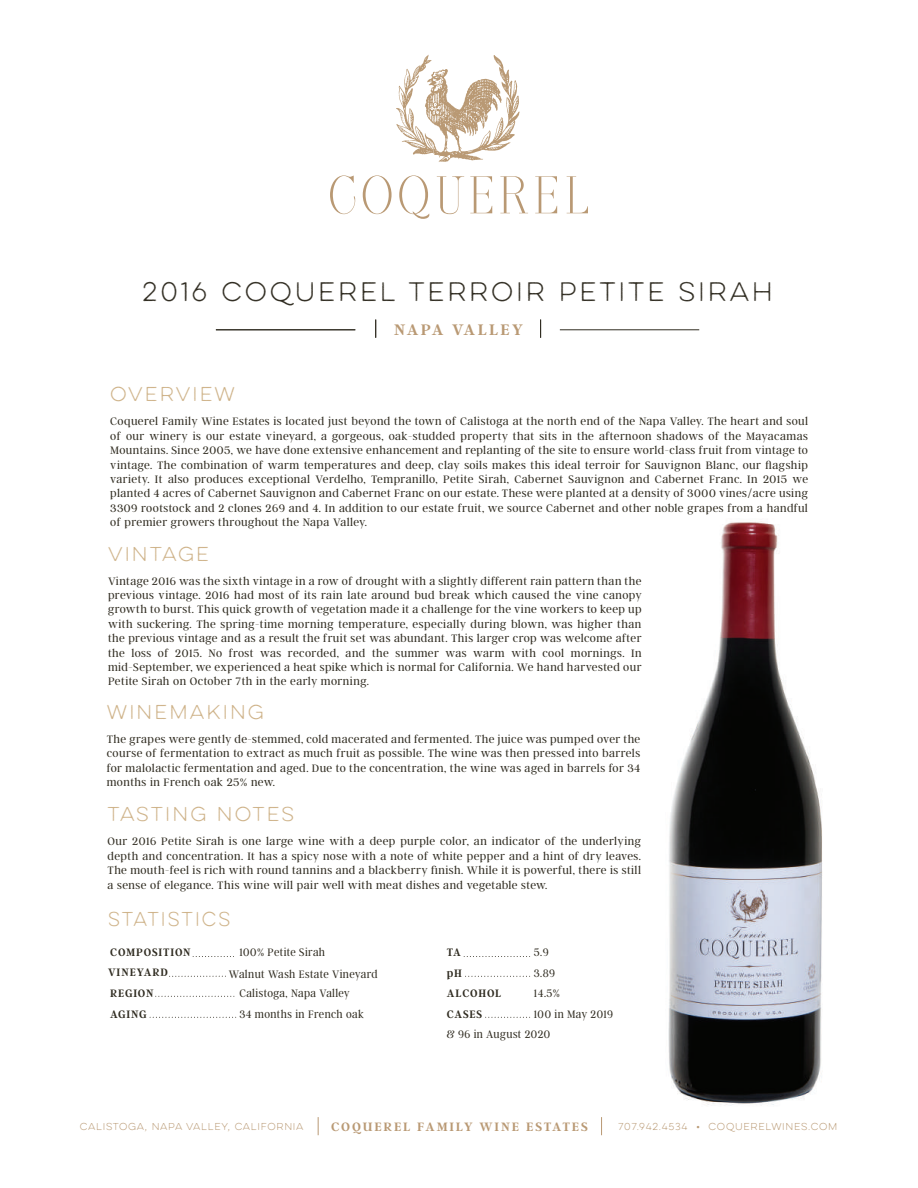
<style>
.page{position:relative;width:918px;height:1188px;background:#fff}
.page>*{position:absolute;margin:0;border:0;box-sizing:border-box;transform-origin:0 0}
.t1{font:24px "Lulo One";letter-spacing:-.08em;color:#302c21}
.t2{font:18px "Lulo One";letter-spacing:-.08em;color:#ceb288}
.t3{font:18px "Lulo One";letter-spacing:-.08em;color:#ceb288;scale:.94 1}
.t4{font:600 16.95px "Argent CF";letter-spacing:.13em;color:#b99974}
.t5{font:600 13.5px "Argent CF";letter-spacing:.14em;color:#b99974}
.t6{font:300 12px/14.4px "Argent CF";letter-spacing:.04em;color:#302c21;text-align:justify}
.t7{font:300 12px/20.4px "Argent CF";letter-spacing:.04em;color:#302c21;scale:.94 1}
.t8{font:600 12px/20.4px "Argent CF";letter-spacing:.07em;color:#302c21;scale:.94 1}
.t9{font:9px "Lulo One";letter-spacing:-.12em;color:#b99974}
</style>
<div class="page">
<hr style="left:560px;top:329px;width:139px;height:1px;background:#302c21">
<svg style="left:375px;top:320px;width:1px;height:18px"></svg>
<svg style="left:540px;top:320px;width:1px;height:18px"></svg>
<hr style="left:216px;top:329px;width:139px;height:1px;background:#302c21">
<svg style="left:318px;top:1117px;width:1px;height:18px"></svg>
<svg style="left:601px;top:1117px;width:1px;height:18px"></svg>
<svg style="left:464px;top:956px;width:67px;height:1px"></svg>
<svg style="left:468px;top:976px;width:63px;height:1px"></svg>
<svg style="left:486px;top:1017px;width:45px;height:1px"></svg>
<svg style="left:156px;top:996px;width:79px;height:1px"></svg>
<svg style="left:150px;top:1017px;width:87px;height:1px"></svg>
<svg style="left:193px;top:956px;width:41px;height:1px"></svg>
<svg style="left:172px;top:976px;width:54px;height:1px"></svg>
<svg style="left:330px;top:175px;width:25px;height:39px"></svg>
<svg style="left:363px;top:175px;width:29px;height:39px"></svg>
<svg style="left:399px;top:175px;width:30px;height:44px"></svg>
<svg style="left:437px;top:176px;width:27px;height:38px"></svg>
<svg style="left:470px;top:176px;width:22px;height:37px"></svg>
<svg style="left:500px;top:176px;width:28px;height:37px"></svg>
<svg style="left:535px;top:176px;width:22px;height:37px"></svg>
<svg style="left:567px;top:176px;width:21px;height:37px"></svg>
<svg style="left:396px;top:55px;width:124px;height:107px"></svg>
<img style="left:668px;top:521px;width:155px;height:585px">
<h1 class="t1" style="left:142px;top:275px;width:637px">2016 COQUEREL TERROIR PETITE SIRAH</h1>
<h3 class="t4" style="left:394px;top:320px;width:130px">NAPA VALLEY</h3>
<h2 class="t2" style="left:110px;top:382px;width:130px">OVERVIEW</h2>
<p class="t6" style="left:110px;top:415px;width:699px">Coquerel Family Wine Estates is located just beyond the town of Calistoga at the north end of the Napa Valley. The heart and soul of our winery is our estate vineyard, a gorgeous, oak-studded property that sits in the afternoon shadows of the Mayacamas Mountains. Since 2005, we have done extensive enhancement and replanting of the site to ensure world-class fruit from vintage to vintage. The combination of warm temperatures and deep, clay soils makes this ideal terroir for Sauvignon Blanc, our flagship variety. It also produces exceptional Verdelho, Tempranillo, Petite Sirah, Cabernet Sauvignon and Cabernet Franc. In 2015 we planted 4 acres of Cabernet Sauvignon and Cabernet Franc on our estate. These were planted at a density of 3000 vines/acre using 3309 rootstock and 2 clones 269 and 4. In addition to our estate fruit, we source Cabernet and other noble grapes from a handful of premier growers throughout the Napa Valley.</p>
<h2 class="t2" style="left:108px;top:541px;width:106px">VINTAGE</h2>
<p class="t6" style="left:108px;top:574px;width:535px">Vintage 2016 was the sixth vintage in a row of drought with a slightly different rain pattern than the previous vintage. 2016 had most of its rain late around bud break which caused the vine canopy growth to burst. This quick growth of vegetation made it a challenge for the vine workers to keep up with suckering. The spring-time morning temperature, especially during blown, was higher than the previous vintage and as a result the fruit set was abundant. This larger crop was welcome after the loss of 2015. No frost was recorded, and the summer was warm with cool mornings. In mid-September, we experienced a heat spike which is normal for California. We hand harvested our Petite Sirah on October 7th in the early morning.</p>
<h2 class="t2" style="left:107px;top:699px;width:162px">WINEMAKING</h2>
<p class="t6" style="left:107px;top:732px;width:535px">The grapes were gently de-stemmed, cold macerated and fermented. The juice was pumped over the course of fermentation to extract as much fruit as possible. The wine was then pressed into barrels for malolactic fermentation and aged. Due to the concentration, the wine was aged in barrels for 34 months in French oak 25% new.</p>
<h2 class="t2" style="left:108px;top:802px;width:192px">TASTING NOTES</h2>
<p class="t6" style="left:108px;top:835px;width:535px">Our 2016 Petite Sirah is one large wine with a deep purple color, an indicator of the underlying depth and concentration. It has a spicy nose with a note of white pepper and a hint of dry leaves.<br>The mouth-feel is rich with round tannins and a blackberry finish. While it is powerful, there is still a sense of elegance. This wine will pair well with meat dishes and vegetable stew.</p>
<h2 class="t3" style="left:108px;top:907px;width:135px">STATISTICS</h2>
<p class="t7" style="left:239px;top:943px;width:93px">100% Petite Sirah</p>
<p class="t7" style="left:239px;top:984px;width:134px">Calistoga, Napa Valley<br>34 months in French oak</p>
<p class="t8" style="left:110px;top:943px;width:87px">COMPOSITION</p>
<p class="t8" style="left:110px;top:984px;width:48px">REGION<br>AGING</p>
<p class="t8" style="left:108px;top:963px;width:65px">VINEYARD</p>
<p class="t7" style="left:229px;top:964px;width:160px">Walnut Wash Estate Vineyard</p>
<p class="t7" style="left:534px;top:943px;width:86px">5.9<br>3.89<br>14.5%<br>100 in May 2019</p>
<p class="t8" style="left:447px;top:943px;width:59px">TA<br>pH<br>ALCOHOL<br>CASES</p>
<p class="t7" style="left:447px;top:1024px;width:111px">&amp; 96 in August 2020</p>
<p class="t9" style="left:80px;top:1121px;width:227px">CALISTOGA, NAPA VALLEY, CALIFORNIA</p>
<p class="t5" style="left:331px;top:1119px;width:258px">COQUEREL FAMILY WINE ESTATES</p>
<p class="t9" style="left:618px;top:1121px;width:222px">707.942.4534 • COQUERELWINES.COM</p>
</div>
